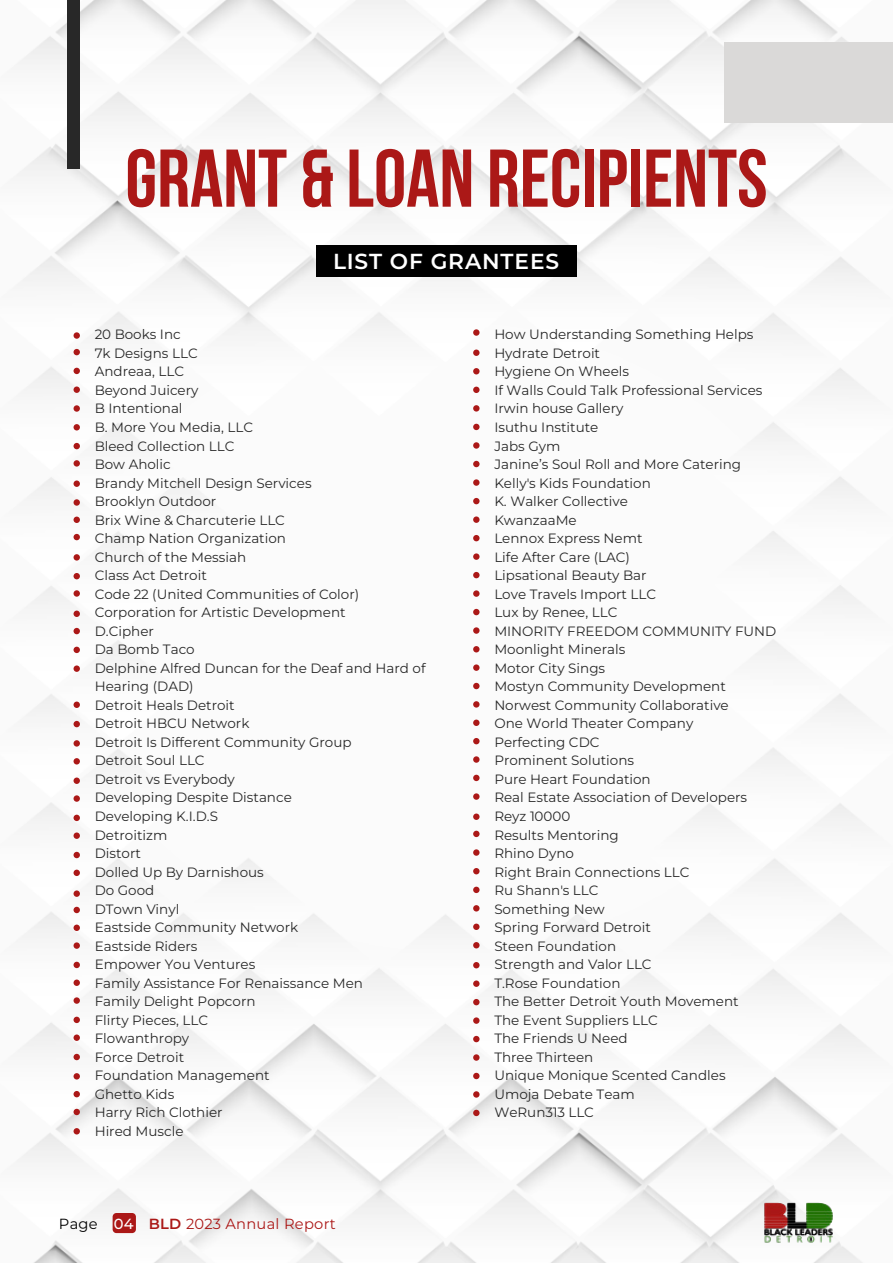
<style>
.page{position:relative;width:893px;height:1263px;background:#fff}
.page>*{position:absolute;margin:0;border:0;box-sizing:border-box;transform-origin:0 0}
.t1{font:700 81.6px "Bebas Neue";color:#ab1817}
.t2{font:100 21.75px "Montserrat";letter-spacing:.04em;color:#fff}
.t3{font:100 14.7px "Montserrat";letter-spacing:.02em;color:#ab1817}
.t4{font:100 13.5px/18.5px "Montserrat";color:#282828}
.s1{color:#000}
.s2{color:#fff}
</style>
<div class="page">
<img style="left:16px;top:0;width:877px;height:1263px">
<div style="left:724px;top:42px;width:169px;height:80px;background:#dad9d8"></div>
<div style="left:67px;top:0;width:13px;height:169px;background:#282828"></div>
<div style="left:74px;top:332px;width:6px;height:7px;background:#ab1817;border-radius:50%"></div>
<svg style="left:74px;top:647px;width:6px;height:6px"></svg>
<div style="left:74px;top:665px;width:6px;height:7px;background:#ab1817;border-radius:50%"></div>
<div style="left:74px;top:701px;width:6px;height:7px;background:#ab1817;border-radius:50%"></div>
<svg style="left:74px;top:721px;width:6px;height:6px"></svg>
<div style="left:74px;top:740px;width:6px;height:7px;background:#ab1817;border-radius:50%"></div>
<svg style="left:74px;top:758px;width:6px;height:6px"></svg>
<div style="left:74px;top:777px;width:6px;height:7px;background:#ab1817;border-radius:50%"></div>
<div style="left:74px;top:795px;width:6px;height:7px;background:#ab1817;border-radius:50%"></div>
<svg style="left:74px;top:815px;width:6px;height:6px"></svg>
<div style="left:74px;top:832px;width:6px;height:7px;background:#ab1817;border-radius:50%"></div>
<svg style="left:74px;top:852px;width:6px;height:6px"></svg>
<svg style="left:74px;top:870px;width:6px;height:6px"></svg>
<div style="left:74px;top:890px;width:6px;height:7px;background:#ab1817;border-radius:50%"></div>
<svg style="left:74px;top:907px;width:6px;height:6px"></svg>
<div style="left:74px;top:924px;width:6px;height:7px;background:#ab1817;border-radius:50%"></div>
<div style="left:74px;top:942px;width:6px;height:7px;background:#ab1817;border-radius:50%"></div>
<svg style="left:74px;top:962px;width:6px;height:6px"></svg>
<div style="left:74px;top:979px;width:6px;height:7px;background:#ab1817;border-radius:50%"></div>
<div style="left:74px;top:997px;width:6px;height:7px;background:#ab1817;border-radius:50%"></div>
<svg style="left:74px;top:1017px;width:6px;height:6px"></svg>
<div style="left:74px;top:1034px;width:6px;height:7px;background:#ab1817;border-radius:50%"></div>
<svg style="left:74px;top:1054px;width:6px;height:6px"></svg>
<svg style="left:74px;top:1073px;width:6px;height:6px"></svg>
<svg style="left:74px;top:1091px;width:6px;height:6px"></svg>
<svg style="left:74px;top:1109px;width:6px;height:6px"></svg>
<svg style="left:74px;top:1128px;width:6px;height:6px"></svg>
<svg style="left:74px;top:628px;width:6px;height:6px"></svg>
<svg style="left:74px;top:611px;width:6px;height:6px"></svg>
<div style="left:74px;top:590px;width:6px;height:7px;background:#ab1817;border-radius:50%"></div>
<svg style="left:74px;top:573px;width:6px;height:6px"></svg>
<div style="left:74px;top:554px;width:6px;height:7px;background:#ab1817;border-radius:50%"></div>
<svg style="left:74px;top:534px;width:6px;height:6px"></svg>
<svg style="left:74px;top:517px;width:6px;height:6px"></svg>
<div style="left:74px;top:499px;width:6px;height:7px;background:#ab1817;border-radius:50%"></div>
<div style="left:74px;top:480px;width:6px;height:7px;background:#ab1817;border-radius:50%"></div>
<div style="left:74px;top:460px;width:6px;height:7px;background:#ab1817;border-radius:50%"></div>
<svg style="left:74px;top:443px;width:6px;height:6px"></svg>
<svg style="left:74px;top:424px;width:6px;height:6px"></svg>
<div style="left:74px;top:405px;width:6px;height:7px;background:#ab1817;border-radius:50%"></div>
<div style="left:74px;top:386px;width:6px;height:7px;background:#ab1817;border-radius:50%"></div>
<svg style="left:74px;top:368px;width:6px;height:6px"></svg>
<svg style="left:74px;top:349px;width:6px;height:6px"></svg>
<svg style="left:473px;top:329px;width:7px;height:7px"></svg>
<div style="left:473px;top:349px;width:7px;height:7px;background:#ab1817;border-radius:50%"></div>
<div style="left:473px;top:498px;width:7px;height:6px;background:#ab1817;border-radius:50%"></div>
<div style="left:473px;top:516px;width:7px;height:7px;background:#ab1817;border-radius:50%"></div>
<div style="left:473px;top:627px;width:7px;height:7px;background:#ab1817;border-radius:50%"></div>
<div style="left:473px;top:646px;width:7px;height:6px;background:#ab1817;border-radius:50%"></div>
<div style="left:473px;top:831px;width:7px;height:6px;background:#ab1817;border-radius:50%"></div>
<div style="left:473px;top:887px;width:7px;height:6px;background:#ab1817;border-radius:50%"></div>
<div style="left:473px;top:905px;width:7px;height:6px;background:#ab1817;border-radius:50%"></div>
<div style="left:473px;top:923px;width:7px;height:7px;background:#ab1817;border-radius:50%"></div>
<div style="left:473px;top:942px;width:7px;height:6px;background:#ab1817;border-radius:50%"></div>
<div style="left:473px;top:962px;width:7px;height:6px;background:#ab1817;border-radius:50%"></div>
<div style="left:473px;top:980px;width:7px;height:7px;background:#ab1817;border-radius:50%"></div>
<div style="left:473px;top:999px;width:7px;height:6px;background:#ab1817;border-radius:50%"></div>
<div style="left:473px;top:1017px;width:7px;height:7px;background:#ab1817;border-radius:50%"></div>
<div style="left:473px;top:1036px;width:7px;height:6px;background:#ab1817;border-radius:50%"></div>
<svg style="left:473px;top:1054px;width:7px;height:7px"></svg>
<div style="left:473px;top:1073px;width:7px;height:6px;background:#ab1817;border-radius:50%"></div>
<svg style="left:473px;top:1091px;width:7px;height:7px"></svg>
<div style="left:473px;top:1110px;width:7px;height:6px;background:#ab1817;border-radius:50%"></div>
<div style="left:473px;top:868px;width:7px;height:6px;background:#ab1817;border-radius:50%"></div>
<div style="left:473px;top:849px;width:7px;height:7px;background:#ab1817;border-radius:50%"></div>
<div style="left:473px;top:813px;width:7px;height:7px;background:#ab1817;border-radius:50%"></div>
<div style="left:473px;top:793px;width:7px;height:7px;background:#ab1817;border-radius:50%"></div>
<div style="left:473px;top:775px;width:7px;height:6px;background:#ab1817;border-radius:50%"></div>
<svg style="left:473px;top:756px;width:7px;height:7px"></svg>
<div style="left:473px;top:738px;width:7px;height:6px;background:#ab1817;border-radius:50%"></div>
<div style="left:473px;top:720px;width:7px;height:6px;background:#ab1817;border-radius:50%"></div>
<div style="left:473px;top:701px;width:7px;height:7px;background:#ab1817;border-radius:50%"></div>
<div style="left:473px;top:683px;width:7px;height:6px;background:#ab1817;border-radius:50%"></div>
<div style="left:473px;top:664px;width:7px;height:7px;background:#ab1817;border-radius:50%"></div>
<div style="left:473px;top:609px;width:7px;height:6px;background:#ab1817;border-radius:50%"></div>
<div style="left:473px;top:590px;width:7px;height:7px;background:#ab1817;border-radius:50%"></div>
<div style="left:473px;top:572px;width:7px;height:6px;background:#ab1817;border-radius:50%"></div>
<div style="left:473px;top:553px;width:7px;height:7px;background:#ab1817;border-radius:50%"></div>
<div style="left:473px;top:535px;width:7px;height:6px;background:#ab1817;border-radius:50%"></div>
<div style="left:473px;top:479px;width:7px;height:7px;background:#ab1817;border-radius:50%"></div>
<div style="left:473px;top:461px;width:7px;height:6px;background:#ab1817;border-radius:50%"></div>
<svg style="left:473px;top:442px;width:7px;height:7px"></svg>
<div style="left:473px;top:424px;width:7px;height:6px;background:#ab1817;border-radius:50%"></div>
<div style="left:473px;top:405px;width:7px;height:7px;background:#ab1817;border-radius:50%"></div>
<div style="left:473px;top:387px;width:7px;height:6px;background:#ab1817;border-radius:50%"></div>
<div style="left:473px;top:368px;width:7px;height:6px;background:#ab1817;border-radius:50%"></div>
<div style="left:316px;top:245px;width:261px;height:32px;background:#000"></div>
<img style="left:763px;top:1202px;width:71px;height:42px">
<div style="left:113px;top:1213px;width:23px;height:20px;background:#ab1817;border-radius:4px"></div>
<h1 class="t1" style="left:125px;top:134px;width:644px">GRANT &amp; LOAN RECIPIENTS</h1>
<h2 class="t2" style="left:333px;top:247px;width:228px">LIST OF GRANTEES</h2>
<p class="t4" style="left:95px;top:325px;width:332px">20 Books Inc<br>7k Designs LLC<br>Andreaa, LLC<br>Beyond Juicery<br>B Intentional<br>B. More You Media, LLC<br>Bleed Collection LLC<br>Bow Aholic<br>Brandy Mitchell Design Services<br>Brooklyn Outdoor<br>Brix Wine &amp; Charcuterie LLC<br>Champ Nation Organization<br>Church of the Messiah<br>Class Act Detroit<br>Code 22 (United Communities of Color)<br>Corporation for Artistic Development<br>D.Cipher<br>Da Bomb Taco<br>Delphine Alfred Duncan for the Deaf and Hard of<br>Hearing (DAD)<br>Detroit Heals Detroit<br>Detroit HBCU Network<br>Detroit Is Different Community Group<br>Detroit Soul LLC<br>Detroit vs Everybody<br>Developing Despite Distance<br>Developing K.I.D.S<br>Detroitizm<br>Distort<br>Dolled Up By Darnishous<br>Do Good<br>DTown Vinyl<br>Eastside Community Network<br>Eastside Riders<br>Empower You Ventures<br>Family Assistance For Renaissance Men<br>Family Delight Popcorn<br>Flirty Pieces, LLC<br>Flowanthropy<br>Force Detroit<br>Foundation Management<br>Ghetto Kids<br>Harry Rich Clothier<br>Hired Muscle</p>
<p class="t4" style="left:494px;top:325px;width:284px">How Understanding Something Helps<br>Hydrate Detroit<br>Hygiene On Wheels<br>If Walls Could Talk Professional Services<br>Irwin house Gallery<br>Isuthu Institute<br>Jabs Gym<br>Janine’s Soul Roll and More Catering<br>Kelly's Kids Foundation<br>K. Walker Collective<br>KwanzaaMe<br>Lennox Express Nemt<br>Life After Care (LAC)<br>Lipsational Beauty Bar<br>Love Travels Import LLC<br>Lux by Renee, LLC<br>MINORITY FREEDOM COMMUNITY FUND<br>Moonlight Minerals<br>Motor City Sings<br>Mostyn Community Development<br>Norwest Community Collaborative<br>One World Theater Company<br>Perfecting CDC<br>Prominent Solutions<br>Pure Heart Foundation<br>Real Estate Association of Developers<br>Reyz 10000<br>Results Mentoring<br>Rhino Dyno<br>Right Brain Connections LLC<br>Ru Shann's LLC<br>Something New<br>Spring Forward Detroit<br>Steen Foundation<br>Strength and Valor LLC<br>T.Rose Foundation<br>The Better Detroit Youth Movement<br>The Event Suppliers LLC<br>The Friends U Need<br>Three Thirteen<br>Unique Monique Scented Candles<br>Umoja Debate Team<br>WeRun313 LLC</p>
<p class="t3" style="left:59px;top:1214px;width:278px"><span class="s1">Page</span> <span class="s2">04</span> BLD 2023 Annual Report</p>
</div>
